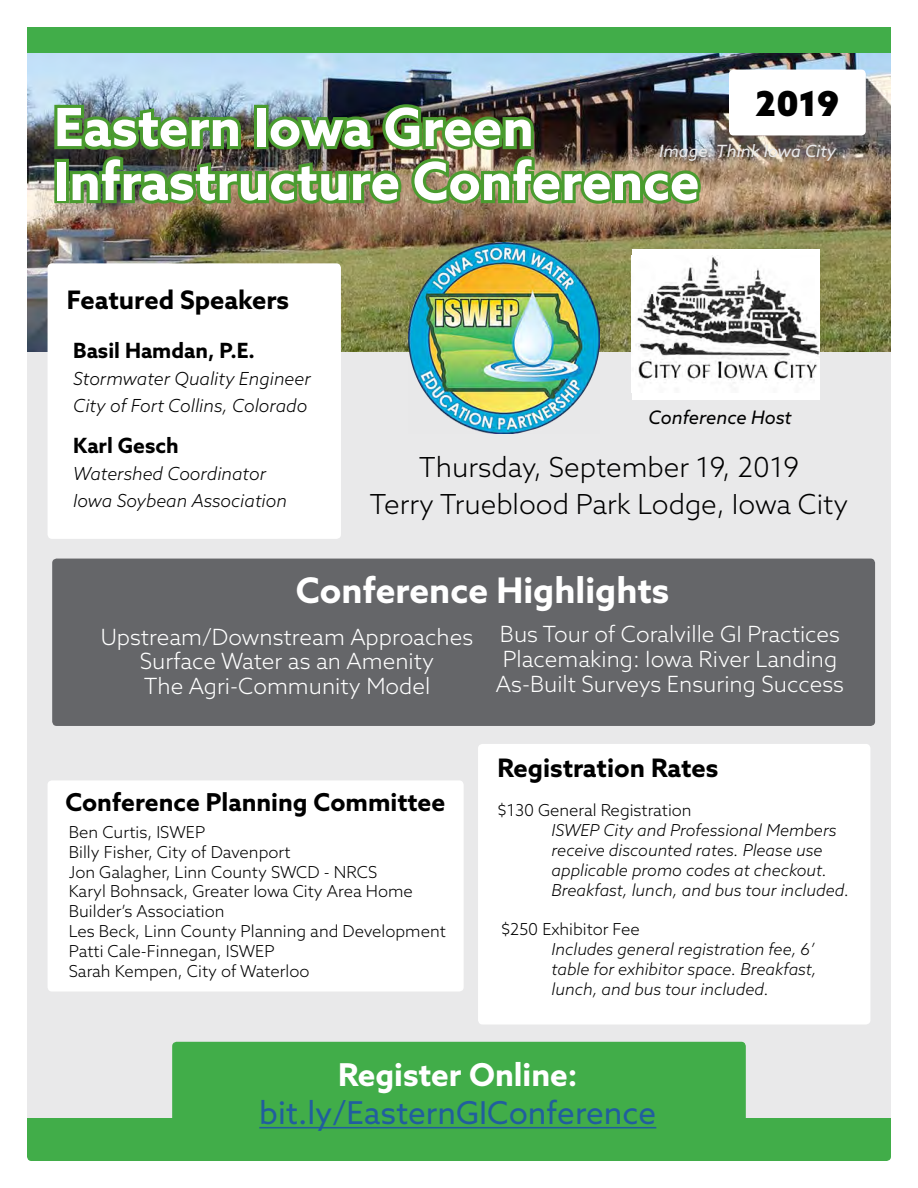
<style>
.page{position:relative;width:918px;height:1188px;background:#fff}
.page>*{position:absolute;margin:0;border:0;box-sizing:border-box;transform-origin:0 0}
.t1{font:700 52.65px/54px "Azo Sans";color:#fff}
.t2{font:700 35.25px "Azo Sans";color:#fff}
.t3{font:900 34.5px "Azo Sans";color:#000}
.t4{font:31.5px "Azo Sans";color:#215e9e}
.t5{font:700 31.5px "Azo Sans";color:#fff}
.t6{font:300 27.6px/36.8px "Azo Sans";color:#000;text-align:center}
.t7{font:700 25.5px "Azo Sans";color:#000}
.t8{font:700 24.75px "Azo Sans";color:#000}
.t9{font:300 22.35px/24.6px "Azo Sans";color:#fff;text-align:center}
.t10{font:700 21px "Azo Sans";color:#000}
.t11{font:italic 18.6px "Azo Sans";color:#000}
.t12{font:italic 300 18px/27px "Azo Sans";color:#000}
.t13{font:italic 16.8px "Azo Sans";color:#e9e9ea}
.t14{font:300 16.5px/19.8px "Azo Sans";color:#000}
.t15{font:italic 300 16.5px/19.8px "Azo Sans";color:#000}
</style>
<div class="page">
<div style="left:27px;top:1064px;width:864px;height:97px;background:#41ad49;border-radius:5px"></div>
<div style="left:27px;top:351px;width:864px;height:767px;background:#e9e9ea"></div>
<img style="left:27px;top:52px;width:864px;height:299px">
<div style="left:27px;top:27px;width:864px;height:25px;background:#41ad49"></div>
<div style="left:172px;top:1042px;width:574px;height:80px;background:#41ad49;border-radius:4px"></div>
<hr style="left:259px;top:1127px;width:397px;height:1px;background:#215e9e">
<div style="left:729px;top:70px;width:137px;height:65px;background:#fff;border-radius:4px"></div>
<img style="left:51px;top:101px;width:653px;height:108px">
<div style="left:632px;top:249px;width:187px;height:150px;background:#fff"></div>
<img style="left:636px;top:255px;width:183px;height:128px">
<div style="left:478px;top:744px;width:392px;height:281px;background:#fff;border-radius:4px"></div>
<img style="left:409px;top:242px;width:191px;height:191px">
<div style="left:48px;top:263px;width:293px;height:276px;background:#fff;border-radius:4px"></div>
<div style="left:48px;top:780px;width:416px;height:212px;background:#fff;border-radius:4px"></div>
<div style="left:52px;top:559px;width:823px;height:167px;background:#656669;border-radius:4px"></div>
<h3 class="t3" style="left:756px;top:81px;width:85px">2019</h3>
<h1 class="t1" style="left:54px;top:99px;width:647px">Eastern Iowa Green<br>Infrastructure Conference</h1>
<p class="t13" style="left:659px;top:140px;width:178px">Image: Think Iowa City</p>
<h3 class="t7" style="left:67px;top:283px;width:224px">Featured Speakers</h3>
<p class="t10" style="left:73px;top:337px;width:183px">Basil Hamdan, P.E.</p>
<p class="t12" style="left:73px;top:365px;width:239px">Stormwater Quality Engineer<br>City of Fort Collins, Colorado</p>
<p class="t10" style="left:73px;top:431px;width:107px">Karl Gesch</p>
<p class="t12" style="left:73px;top:460px;width:215px">Watershed Coordinator<br>Iowa Soybean Association</p>
<p class="t11" style="left:648px;top:405px;width:145px">Conference Host</p>
<h3 class="t6" style="left:370px;top:449px;width:480px">Thursday, September 19, 2019<br>Terry Trueblood Park Lodge, Iowa City</h3>
<h2 class="t2" style="left:296px;top:567px;width:375px">Conference Highlights</h2>
<h3 class="t9" style="left:496px;top:622px;width:350px">Bus Tour of Coralville GI Practices<br>Placemaking: Iowa River Landing<br>As-Built Surveys Ensuring Success</h3>
<h3 class="t9" style="left:101px;top:624px;width:374px">Upstream/Downstream Approaches<br>Surface Water as an Amenity<br>The Agri-Community Model</h3>
<h3 class="t8" style="left:65px;top:786px;width:381px">Conference Planning Committee</h3>
<p class="t14" style="left:69px;top:822px;width:379px">Ben Curtis, ISWEP<br>Billy Fisher, City of Davenport<br>Jon Galagher, Linn County SWCD - NRCS<br>Karyl Bohnsack, Greater Iowa City Area Home<br>Builder’s Association<br>Les Beck, Linn County Planning and Development<br>Patti Cale-Finnegan, ISWEP<br>Sarah Kempen, City of Waterloo</p>
<h3 class="t7" style="left:498px;top:751px;width:222px">Registration Rates</h3>
<p class="t14" style="left:498px;top:801px;width:196px">$130 General Registration</p>
<p class="t15" style="left:552px;top:820px;width:299px">ISWEP City and Professional Members receive discounted rates. Please use applicable promo codes at checkout.<br>Breakfast, lunch, and bus tour included.</p>
<p class="t14" style="left:501px;top:919px;width:140px">$250 Exhibitor Fee</p>
<p class="t15" style="left:552px;top:939px;width:267px">Includes general registration fee, 6’ table for exhibitor space. Breakfast, lunch, and bus tour included.</p>
<h3 class="t5" style="left:338px;top:1054px;width:241px">Register Online:</h3>
<h3 class="t4" style="left:259px;top:1092px;width:399px">bit.ly/EasternGIConference</h3>
</div>
